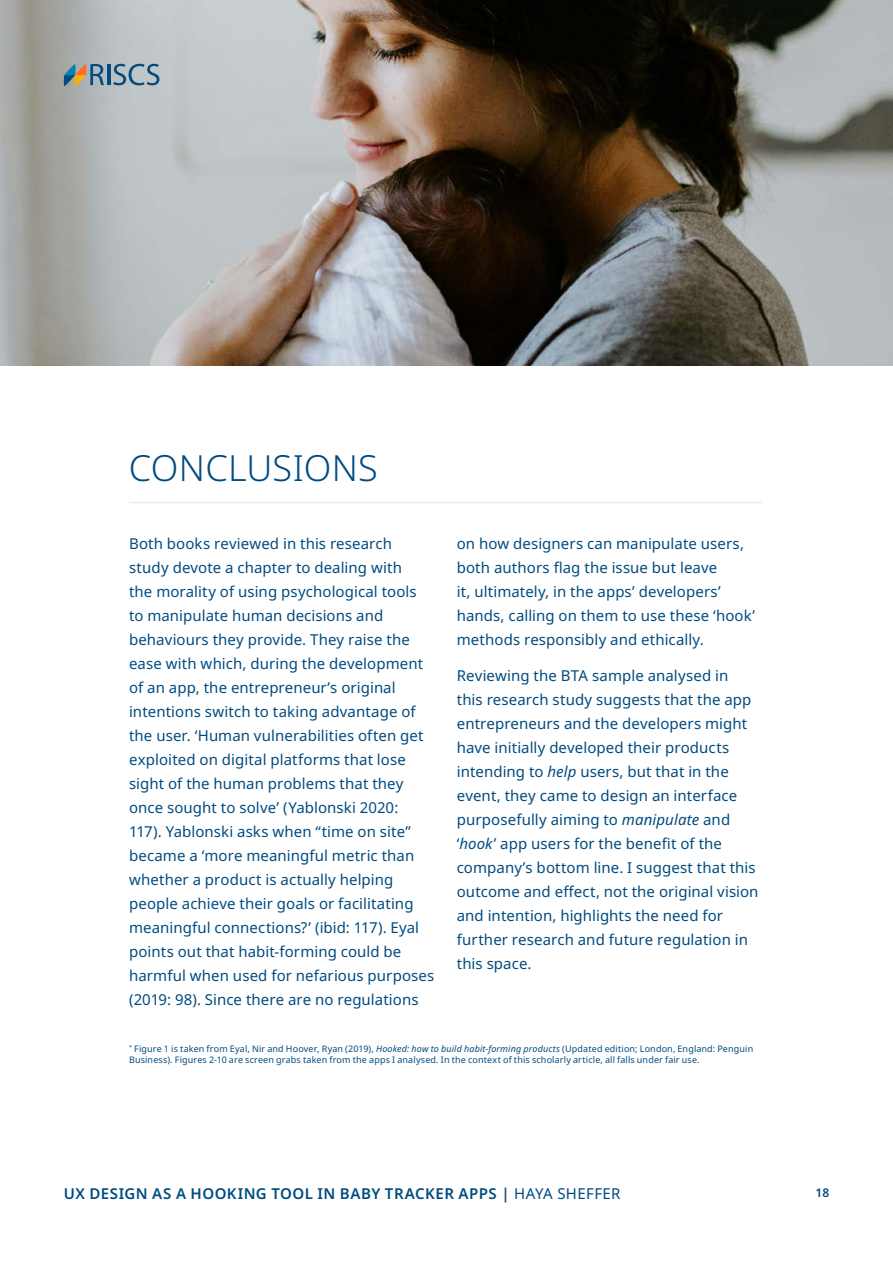
<style>
.page{position:relative;width:893px;height:1263px;background:#fff}
.page>*{position:absolute;margin:0;border:0;box-sizing:border-box;transform-origin:0 0}
.t1{font:300 36px "Noto Sans";letter-spacing:.005em;color:#004b80}
.t2{font:15px/24px "Noto Sans";letter-spacing:.005em;color:#004b80}
.t3{font:600 15px "Noto Sans";letter-spacing:.03em;color:#004b80}
.t4{font:600 12px "Noto Sans";color:#004b80}
.t5{font:9px/10.8px "Noto Sans";letter-spacing:.015em;color:#004b80}
.s1{font-style:italic}
.s2{font-weight:400}
</style>
<div class="page">
<img style="left:0;top:0;width:893px;height:366px">
<hr style="left:130px;top:502px;width:632px;height:1px;background:#ededed">
<svg style="left:63px;top:64px;width:41px;height:22px"></svg>
<hr style="left:107px;top:64px;width:3px;height:21px;background:#004b80">
<svg style="left:113px;top:64px;width:46px;height:21px"></svg>
<h1 class="t1" style="left:129px;top:442px;width:250px">CONCLUSIONS</h1>
<p class="t2" style="left:129px;top:531px;width:307px">Both books reviewed in this research study devote a chapter to dealing with<br>the morality of using psychological tools to manipulate human decisions and behaviours they provide. They raise the ease with which, during the development of an app, the entrepreneur’s original intentions switch to taking advantage of the user. ‘Human vulnerabilities often get exploited on digital platforms that lose sight of the human problems that they once sought to solve’ (Yablonski 2020:<br>117). Yablonski asks when “time on site” became a ‘more meaningful metric than whether a product is actually helping people achieve their goals or facilitating meaningful connections?’ (ibid: 117). Eyal points out that habit-forming could be harmful when used for nefarious purposes (2019: 98). Since there are no regulations</p>
<p class="t2" style="left:457px;top:531px;width:300px">on how designers can manipulate users, both authors flag the issue but leave<br>it, ultimately, in the apps’ developers’ hands, calling on them to use these ‘hook’ methods responsibly and ethically.</p>
<p class="t2" style="left:457px;top:664px;width:303px">Reviewing the BTA sample analysed in<br>this research study suggests that the app entrepreneurs and the developers might have initially developed their products intending to <span class="s1">help</span> users, but that in the event, they came to design an interface purposefully aiming to <span class="s1">manipulate</span> and ‘<span class="s1">hook</span>’ app users for the benefit of the company’s bottom line. I suggest that this outcome and effect, not the original vision and intention, highlights the need for further research and future regulation in this space.</p>
<p class="t5" style="left:129px;top:1044px;width:626px"><sup>*</sup> Figure 1 is taken from Eyal, Nir and Hoover, Ryan (2019), <span class="s1">Hooked: how to build habit-forming products</span> (Updated edition; London, England: Penguin<br>Business). Figures 2-10 are screen grabs taken from the apps I analysed. In the context of this scholarly article, all falls under fair use.</p>
<p class="t3" style="left:64px;top:1183px;width:558px">UX DESIGN AS A HOOKING TOOL IN BABY TRACKER APPS | <span class="s2">HAYA SHEFFER</span></p>
<p class="t4" style="left:815px;top:1184px;width:15px">18</p>
</div>
